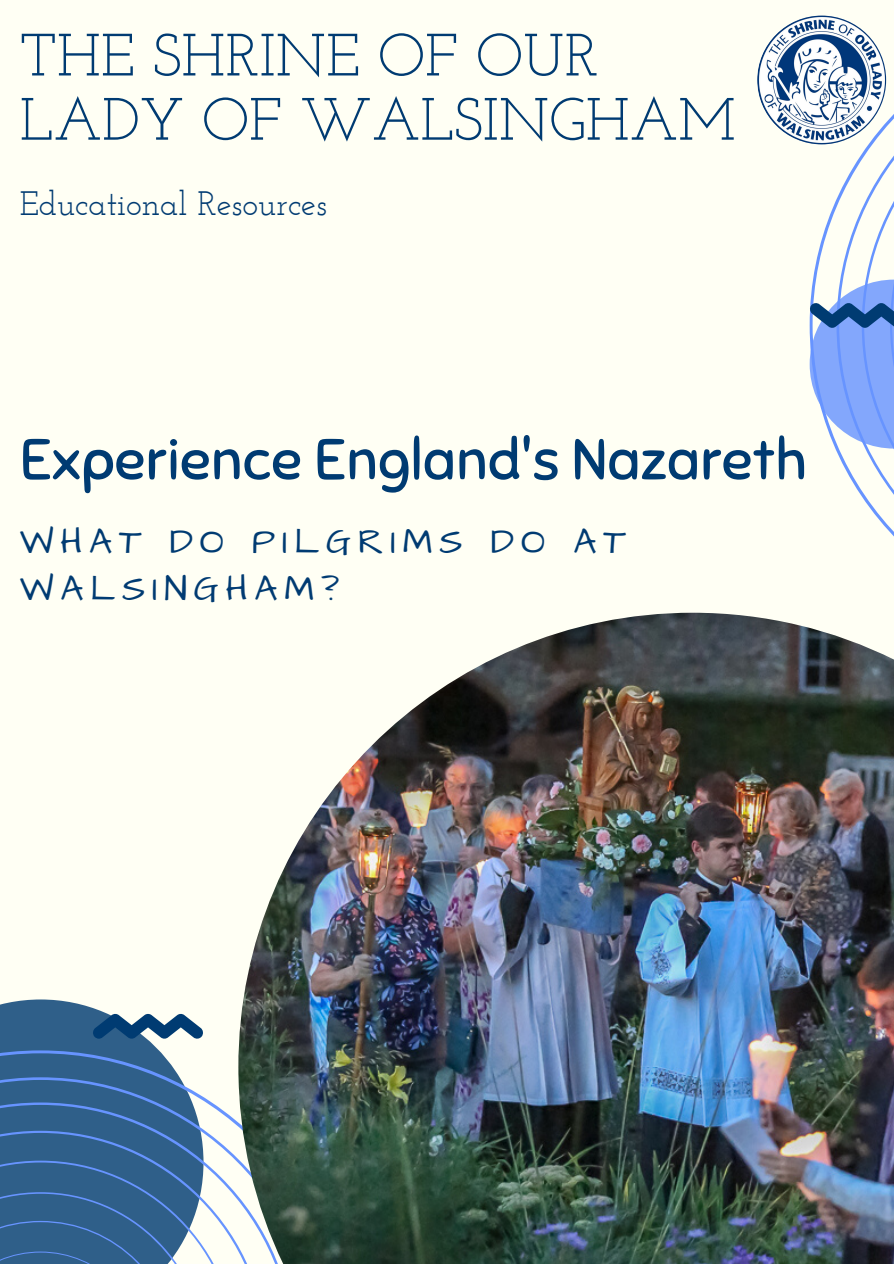
<style>
.page{position:relative;width:894px;height:1264px;background:#fff}
.page>*{position:absolute;margin:0;border:0;box-sizing:border-box;transform-origin:0 0}
.t1{font:59.55px/64.2px "Josefin Slab";color:#003b72}
.t2{font:57.45px "Sniglet";color:#003b72}
.t3{font:36px/47.2px "Architects Daughter";letter-spacing:.19em;color:#003b72}
.t4{font:33.75px "Josefin Slab";color:#003b72}
</style>
<div class="page">
<div style="left:0;top:0;width:893px;height:1263px;background:#fffff4"></div>
<svg style="left:809px;top:45px;width:84px;height:491px"></svg>
<svg style="left:0;top:999px;width:200px;height:51px;fill:#2f5f89"></svg>
<svg style="left:0;top:1050px;width:180px;height:27px;background:#406d9b"></svg>
<svg style="left:0;top:1077px;width:238px;height:186px;fill:#2f5f89"></svg>
<img style="left:238px;top:612px;width:655px;height:651px">
<svg style="left:93px;top:1013px;width:110px;height:25px"></svg>
<img style="left:757px;top:16px;width:128px;height:128px;border-radius:50%">
<p class="t1" style="left:20px;top:28px;width:717px">THE SHRINE OF OUR<br>LADY OF WALSINGHAM</p>
<p class="t4" style="left:20px;top:189px;width:309px">Educational Resources</p>
<p class="t2" style="left:20px;top:424px;width:788px">Experience England's Nazareth</p>
<p class="t3" style="left:20px;top:519px;width:607px">WHAT DO PILGRIMS DO AT<br>WALSINGHAM?</p>
</div>
